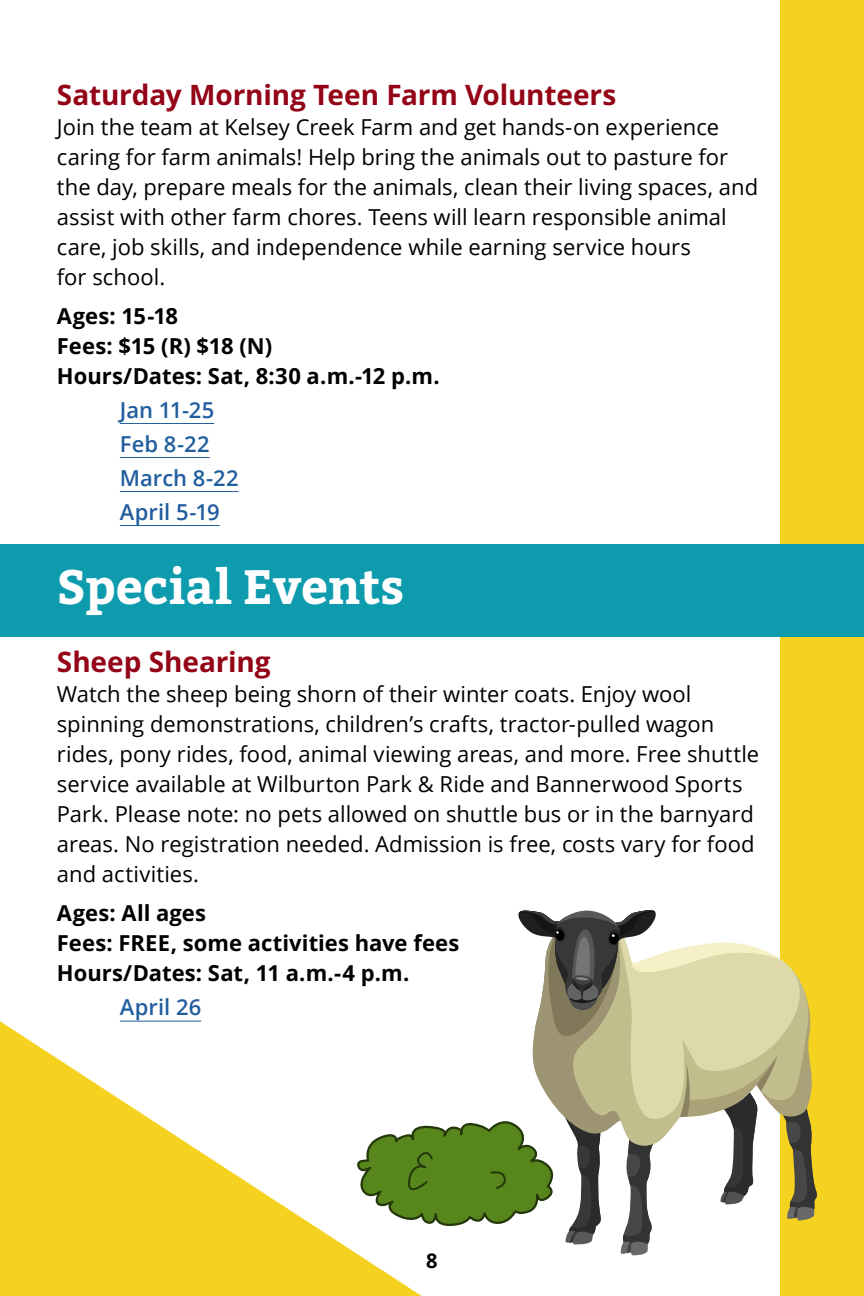
<style>
.page{position:relative;width:864px;height:1296px;background:#fff}
.page>*{position:absolute;margin:0;border:0;box-sizing:border-box;transform-origin:0 0}
.large_section_header{font:700 48px "Bitter";letter-spacing:-.005em;color:#fff}
.class_names{font:700 28px "Open Sans";letter-spacing:-.005em;color:#940417}
.decription{font:22px/30px "Open Sans";color:#000}
.age__hour_and_date__time{font:700 22px "Open Sans";color:#000}
.date_and_course_number{font:600 22px "Open Sans";letter-spacing:.005em;color:#215e9e}
.t1{font:700 20px "Open Sans";color:#000}
</style>
<div class="page">
<div style="left:780px;top:0;width:84px;height:1296px;background:#f5d220"></div>
<hr style="left:863px;top:0;width:1px;height:139px;background:#0e9bad">
<div style="left:0;top:544px;width:864px;height:92px;background:#0e9bad"></div>
<hr style="left:120px;top:423px;width:94px;height:1px;background:#215e9e">
<hr style="left:120px;top:457px;width:90px;height:1px;background:#215e9e">
<hr style="left:120px;top:491px;width:119px;height:1px;background:#215e9e">
<hr style="left:120px;top:525px;width:100px;height:1px;background:#215e9e">
<svg style="left:0;top:1021px;width:422px;height:275px;fill:#f5d220"></svg>
<svg style="left:353px;top:910px;width:464px;height:346px"></svg>
<h2 class="class_names" style="left:57px;top:75px;width:561px">Saturday Morning Teen Farm Volunteers</h2>
<p class="decription" style="left:57px;top:111px;width:703px">Join the team at Kelsey Creek Farm and get hands-on experience caring for farm animals! Help bring the animals out to pasture for the day, prepare meals for the animals, clean their living spaces, and assist with other farm chores. Teens will learn responsible animal care, job skills, and independence while earning service hours<br>for school.</p>
<p class="age__hour_and_date__time" style="left:57px;top:300px;width:123px">Ages: 15-18</p>
<p class="age__hour_and_date__time" style="left:57px;top:330px;width:217px">Fees: $15 (R) $18 (N)</p>
<p class="age__hour_and_date__time" style="left:57px;top:360px;width:384px">Hours/Dates: Sat, 8:30 a.m.-12 p.m.</p>
<p class="date_and_course_number" style="left:120px;top:394px;width:96px">Jan 11-25</p>
<p class="date_and_course_number" style="left:120px;top:428px;width:91px">Feb 8-22</p>
<p class="date_and_course_number" style="left:120px;top:462px;width:120px">March 8-22</p>
<p class="date_and_course_number" style="left:120px;top:496px;width:101px">April 5-19</p>
<h1 class="large_section_header" style="left:57px;top:556px;width:349px">Special Events</h1>
<h2 class="class_names" style="left:57px;top:642px;width:215px">Sheep Shearing</h2>
<p class="decription" style="left:57px;top:679px;width:704px">Watch the sheep being shorn of their winter coats. Enjoy wool spinning demonstrations, children’s crafts, tractor-pulled wagon rides, pony rides, food, animal viewing areas, and more. Free shuttle service available at Wilburton Park &amp; Ride and Bannerwood Sports Park. Please note: no pets allowed on shuttle bus or in the barnyard areas. No registration needed. Admission is free, costs vary for food and activities.</p>
<p class="age__hour_and_date__time" style="left:57px;top:898px;width:151px">Ages: All ages</p>
<p class="age__hour_and_date__time" style="left:57px;top:928px;width:404px">Fees: FREE, some activities have fees</p>
<p class="age__hour_and_date__time" style="left:57px;top:958px;width:354px">Hours/Dates: Sat, 11 a.m.-4 p.m.</p>
<p class="date_and_course_number" style="left:120px;top:992px;width:83px">April 26</p>
<p class="t1" style="left:426px;top:1247px;width:13px">8</p>
</div>
